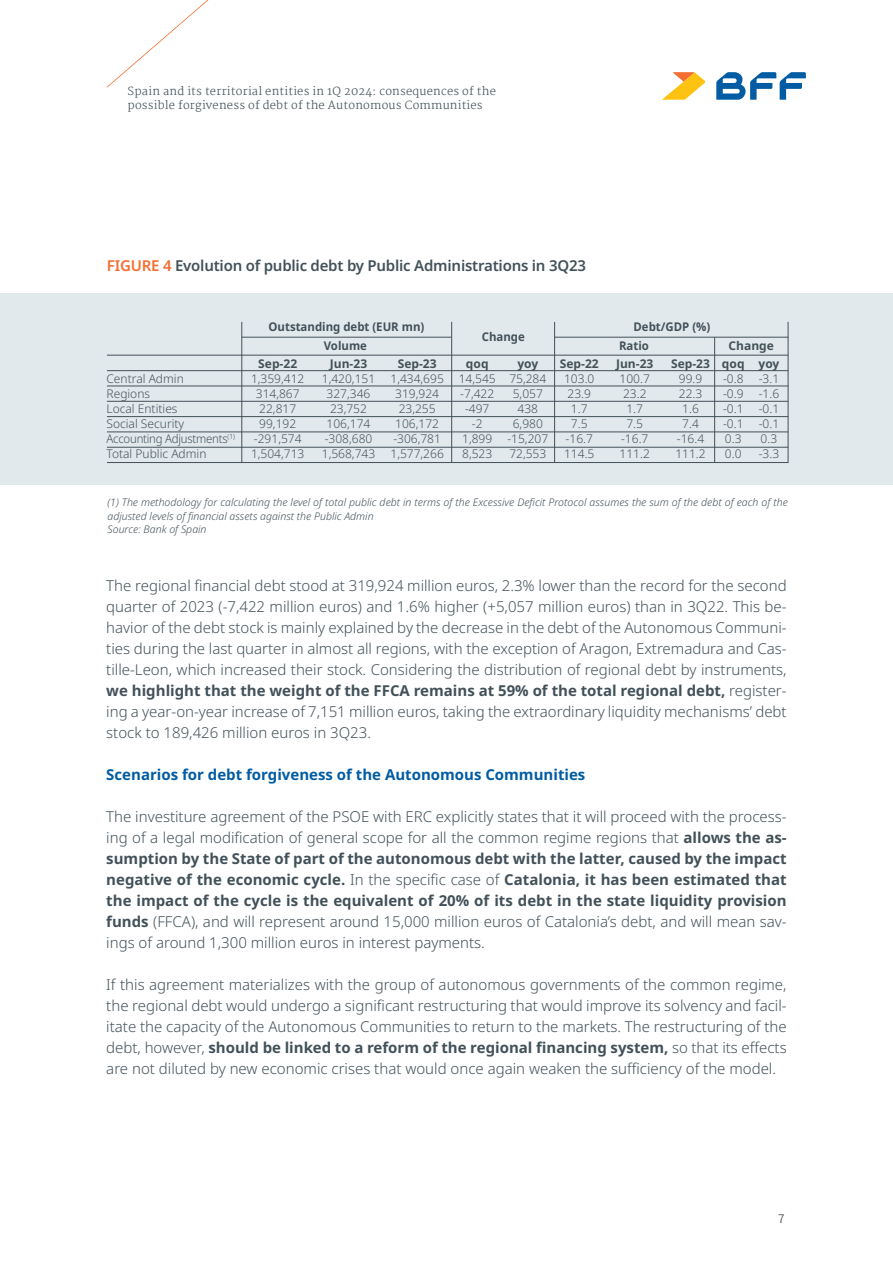
<style>
.page{position:relative;width:893px;height:1263px;background:#fff}
.page>*{position:absolute;margin:0;border:0;box-sizing:border-box;transform-origin:0 0}
.t1{font:300 15px/21px "Noto Sans";color:#425159;text-align:justify}
.t2{font:600 15px "Noto Sans";letter-spacing:-.015em;color:#425159}
.t3{font:700 15px "Noto Sans";color:#015ca3}
.t4{font:300 12px "Noto Sans";color:#425159}
.t5{font:700 12px "Noto Sans";color:#425159}
.t6{font:700 12px "Noto Sans";color:#425159;scale:.95 1}
.t7{font:300 12px "Noto Sans";letter-spacing:-.02em;color:#425159;scale:.95 1}
.t8{font:300 12px "Noto Sans TC";color:#231f20}
.t9{font:300 11.25px/13.5px "Martel";letter-spacing:.02em;color:#425159}
.t10{font:italic 300 10.5px/13.5px "Noto Sans";color:#425159}
.s1{color:#f36e31}
.s2{font-weight:700}
</style>
<div class="page">
<svg style="left:716px;top:72px;width:90px;height:28px"></svg>
<svg style="left:662px;top:72px;width:43px;height:28px"></svg>
<svg style="left:107px;top:0;width:101px;height:87px"></svg>
<div style="left:0;top:293px;width:893px;height:192px;background:#e2e9ed"></div>
<hr style="left:107px;top:370px;width:681px;height:1px;background:#425159">
<hr style="left:107px;top:355px;width:681px;height:1px;background:#425159">
<hr style="left:242px;top:337px;width:209px;height:1px;background:#425159">
<hr style="left:555px;top:337px;width:233px;height:1px;background:#425159">
<hr style="left:107px;top:386px;width:681px;height:1px;background:#425159">
<hr style="left:107px;top:401px;width:681px;height:1px;background:#425159">
<hr style="left:107px;top:416px;width:681px;height:1px;background:#425159">
<hr style="left:107px;top:432px;width:681px;height:1px;background:#425159">
<hr style="left:107px;top:447px;width:681px;height:1px;background:#425159">
<hr style="left:107px;top:462px;width:681px;height:1px;background:#425159">
<hr style="left:714px;top:337px;width:1px;height:126px;background:#425159">
<hr style="left:788px;top:322px;width:1px;height:141px;background:#425159">
<hr style="left:451px;top:322px;width:1px;height:141px;background:#425159">
<hr style="left:554px;top:322px;width:1px;height:141px;background:#425159">
<hr style="left:242px;top:322px;width:1px;height:141px;background:#425159">
<p class="t9" style="left:128px;top:85px;width:370px">Spain and its territorial entities in 1Q 2024: consequences of the possible forgiveness of debt of the Autonomous Communities</p>
<p class="t2" style="left:107px;top:255px;width:480px"><span class="s1">FIGURE 4</span> Evolution of public debt by Public Administrations in 3Q23</p>
<p class="t6" style="left:268px;top:318px;width:166px">Outstanding debt (EUR mn)</p>
<p class="t6" style="left:633px;top:318px;width:82px">Debt/GDP (%)</p>
<p class="t6" style="left:482px;top:328px;width:47px">Change</p>
<p class="t6" style="left:324px;top:338px;width:47px">Volume</p>
<p class="t6" style="left:619px;top:338px;width:33px">Ratio</p>
<p class="t5" style="left:728px;top:338px;width:47px">Change</p>
<p class="t5" style="left:258px;top:355px;width:40px">Sep-22</p>
<p class="t4" style="left:251px;top:370px;width:55px">1,359,412</p>
<p class="t4" style="left:256px;top:385px;width:45px">314,867</p>
<p class="t4" style="left:259px;top:400px;width:38px">22,817</p>
<p class="t4" style="left:259px;top:415px;width:38px">99,192</p>
<p class="t4" style="left:254px;top:430px;width:49px">-291,574</p>
<p class="t4" style="left:251px;top:445px;width:55px">1,504,713</p>
<p class="t5" style="left:398px;top:355px;width:40px">Sep-23</p>
<p class="t4" style="left:390px;top:370px;width:55px">1,434,695</p>
<p class="t4" style="left:395px;top:385px;width:45px">319,924</p>
<p class="t4" style="left:399px;top:400px;width:38px">23,255</p>
<p class="t4" style="left:395px;top:415px;width:45px">106,172</p>
<p class="t4" style="left:393px;top:430px;width:49px">-306,781</p>
<p class="t4" style="left:390px;top:445px;width:55px">1,577,266</p>
<p class="t5" style="left:560px;top:355px;width:40px">Sep-22</p>
<p class="t4" style="left:564px;top:370px;width:32px">103.0</p>
<p class="t4" style="left:568px;top:385px;width:25px">23.9</p>
<p class="t4" style="left:571px;top:400px;width:18px">1.7</p>
<p class="t4" style="left:571px;top:415px;width:18px">7.5</p>
<p class="t4" style="left:566px;top:430px;width:29px">-16.7</p>
<p class="t4" style="left:564px;top:445px;width:32px">114.5</p>
<p class="t5" style="left:671px;top:355px;width:40px">Sep-23</p>
<p class="t4" style="left:679px;top:370px;width:25px">99.9</p>
<p class="t4" style="left:679px;top:385px;width:25px">22.3</p>
<p class="t4" style="left:682px;top:400px;width:18px">1.6</p>
<p class="t4" style="left:682px;top:415px;width:18px">7.4</p>
<p class="t4" style="left:677px;top:430px;width:29px">-16.4</p>
<p class="t4" style="left:675px;top:445px;width:32px">111.2</p>
<p class="t5" style="left:330px;top:355px;width:39px">Jun-23</p>
<p class="t4" style="left:322px;top:370px;width:55px">1,420,151</p>
<p class="t4" style="left:327px;top:385px;width:45px">327,346</p>
<p class="t4" style="left:330px;top:400px;width:38px">23,752</p>
<p class="t4" style="left:327px;top:415px;width:45px">106,174</p>
<p class="t4" style="left:325px;top:430px;width:49px">-308,680</p>
<p class="t4" style="left:322px;top:445px;width:55px">1,568,743</p>
<p class="t5" style="left:616px;top:355px;width:39px">Jun-23</p>
<p class="t4" style="left:620px;top:370px;width:32px">100.7</p>
<p class="t4" style="left:623px;top:385px;width:25px">23.2</p>
<p class="t4" style="left:626px;top:400px;width:18px">1.7</p>
<p class="t4" style="left:626px;top:415px;width:18px">7.5</p>
<p class="t4" style="left:621px;top:430px;width:29px">-16.7</p>
<p class="t4" style="left:620px;top:445px;width:32px">111.2</p>
<p class="t5" style="left:758px;top:355px;width:22px">yoy</p>
<p class="t4" style="left:759px;top:370px;width:22px">-3.1</p>
<p class="t4" style="left:759px;top:385px;width:22px">-1.6</p>
<p class="t4" style="left:759px;top:400px;width:22px">-0.1</p>
<p class="t4" style="left:759px;top:415px;width:22px">-0.1</p>
<p class="t4" style="left:761px;top:430px;width:18px">0.3</p>
<p class="t4" style="left:759px;top:445px;width:22px">-3.3</p>
<p class="t10" style="left:108px;top:496px;width:682px">(1) The methodology for calculating the level of total public debt in terms of the Excessive Deficit Protocol assumes the sum of the debt of each of the adjusted levels of financial assets against the Public Admin</p>
<p class="t10" style="left:108px;top:523px;width:101px">Source: Bank of Spain</p>
<p class="t5" style="left:466px;top:355px;width:24px">qoq</p>
<p class="t4" style="left:459px;top:370px;width:38px">14,545</p>
<p class="t4" style="left:460px;top:385px;width:35px">-7,422</p>
<p class="t4" style="left:465px;top:400px;width:26px">-497</p>
<p class="t4" style="left:472px;top:415px;width:12px">-2</p>
<p class="t4" style="left:462px;top:430px;width:32px">1,899</p>
<p class="t4" style="left:462px;top:445px;width:32px">8,523</p>
<p class="t5" style="left:517px;top:355px;width:22px">yoy</p>
<p class="t4" style="left:509px;top:370px;width:38px">75,284</p>
<p class="t4" style="left:513px;top:385px;width:32px">5,057</p>
<p class="t4" style="left:518px;top:400px;width:22px">438</p>
<p class="t4" style="left:513px;top:415px;width:32px">6,980</p>
<p class="t4" style="left:507px;top:430px;width:42px">-15,207</p>
<p class="t4" style="left:509px;top:445px;width:38px">72,553</p>
<p class="t5" style="left:722px;top:355px;width:24px">qoq</p>
<p class="t4" style="left:723px;top:370px;width:22px">-0.8</p>
<p class="t4" style="left:723px;top:385px;width:22px">-0.9</p>
<p class="t4" style="left:723px;top:400px;width:22px">-0.1</p>
<p class="t4" style="left:723px;top:415px;width:22px">-0.1</p>
<p class="t4" style="left:725px;top:430px;width:18px">0.3</p>
<p class="t4" style="left:725px;top:445px;width:18px">0.0</p>
<p class="t4" style="left:107px;top:370px;width:79px">Central Admin</p>
<p class="t4" style="left:107px;top:385px;width:45px">Regions</p>
<p class="t4" style="left:107px;top:400px;width:73px">Local Entities</p>
<p class="t4" style="left:107px;top:415px;width:79px">Social Security</p>
<p class="t7" style="left:107px;top:430px;width:137px">Accounting Adjustments<sup>(1)</sup></p>
<p class="t4" style="left:107px;top:445px;width:101px">Total Public Admin</p>
<p class="t1" style="left:106px;top:576px;width:682px">The regional financial debt stood at 319,924 million euros, 2.3% lower than the record for the second quarter of 2023 (-7,422 million euros) and 1.6% higher (+5,057 million euros) than in 3Q22. This be&shy;havior of the debt stock is mainly explained by the decrease in the debt of the Autonomous Communi&shy;ties during the last quarter in almost all regions, with the exception of Aragon, Extremadura and Cas&shy;tille-Leon, which increased their stock. Considering the distribution of regional debt by instruments, <span class="s2">we highlight that the weight of the FFCA remains at 59% of the total regional debt,</span> register&shy;ing a year-on-year increase of 7,151 million euros, taking the extraordinary liquidity mechanisms’ debt stock to 189,426 million euros in 3Q23.</p>
<p class="t3" style="left:106px;top:764px;width:481px">Scenarios for debt forgiveness of the Autonomous Communities</p>
<p class="t1" style="left:106px;top:807px;width:682px">The investiture agreement of the PSOE with ERC explicitly states that it will proceed with the process&shy;ing of a legal modification of general scope for all the common regime regions that <span class="s2">allows the as&shy;sumption by the State of part of the autonomous debt with the latter, caused by the impact negative of the economic cycle.</span> In the specific case of <span class="s2">Catalonia, it has been estimated that the impact of the cycle is the equivalent of 20% of its debt in the state liquidity provision funds</span> (FFCA), and will represent around 15,000 million euros of Catalonia’s debt, and will mean sav&shy;ings of around 1,300 million euros in interest payments.</p>
<p class="t1" style="left:106px;top:975px;width:682px">If this agreement materializes with the group of autonomous governments of the common regime, the regional debt would undergo a significant restructuring that would improve its solvency and facil&shy;itate the capacity of the Autonomous Communities to return to the markets. The restructuring of the debt, however, <span class="s2">should be linked to a reform of the regional financing system,</span> so that its effects are not diluted by new economic crises that would once again weaken the sufficiency of the model.</p>
<p class="t8" style="left:778px;top:1212px;width:8px">7</p>
</div>
